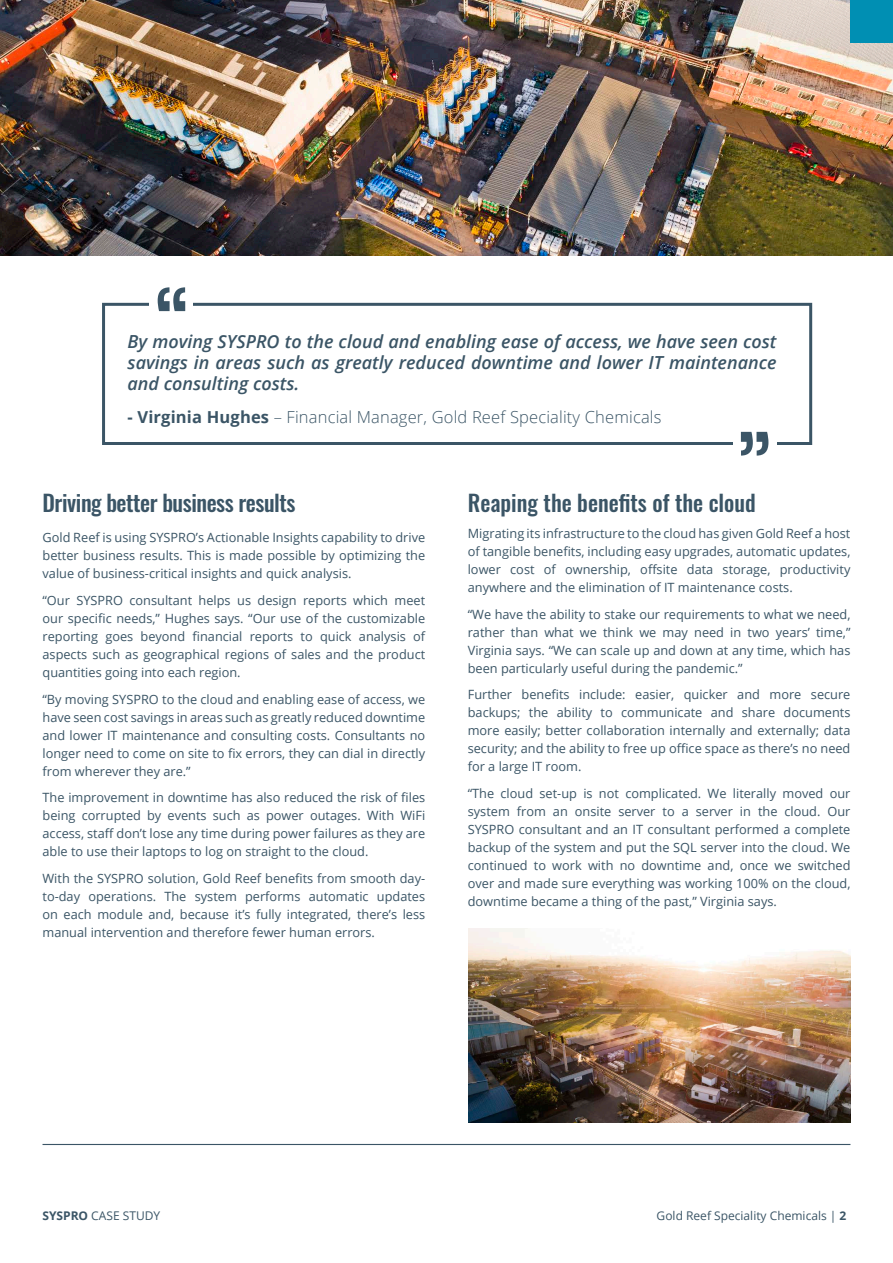
<style>
.page{position:relative;width:893px;height:1263px;background:#fff}
.page>*{position:absolute;margin:0;border:0;box-sizing:border-box;transform-origin:0 0}
.t1{font:22.5px "Oswald";letter-spacing:-.02em;color:#3b5566}
.t2{font:22.5px "Oswald";color:#3b5566}
.t3{font:italic 600 18px/21px "Open Sans";color:#3b5566;text-align:justify}
.t4{font:300 16.5px "Open Sans";letter-spacing:.01em;color:#3b5566}
.t5{font:12.75px/18px "Open Sans";color:#3b5566;text-align:justify}
.t6{font:12px "Open Sans";color:#3b5566}
.s1{font-weight:700}
</style>
<div class="page">
<div style="left:102px;top:303px;width:710px;height:142px;background:#fff;border:3px solid #3b5566"></div>
<div style="left:733px;top:424px;width:44px;height:32px;background:#fff"></div>
<svg style="left:741px;top:432px;width:27px;height:24px"></svg>
<div style="left:150px;top:290px;width:43px;height:32px;background:#fff"></div>
<svg style="left:158px;top:287px;width:27px;height:24px"></svg>
<hr style="left:43px;top:1144px;width:807px;height:1px;background:#3b5566">
<img style="left:0;top:0;width:893px;height:255px">
<div style="left:850px;top:0;width:43px;height:43px;background:#008fb3"></div>
<img style="left:468px;top:928px;width:382px;height:195px">
<p class="t3" style="left:128px;top:331px;width:650px">By moving SYSPRO to the cloud and enabling ease of access, we have seen cost savings in areas such as greatly reduced downtime and lower IT maintenance and consulting costs.</p>
<p class="t4" style="left:128px;top:406px;width:535px"><span class="s1">- Virginia Hughes</span> – Financial Manager, Gold Reef Speciality Chemicals</p>
<p class="t1" style="left:43px;top:482px;width:254px">Driving better business results</p>
<p class="t5" style="left:43px;top:528px;width:384px">Gold Reef is using SYSPRO’s Actionable Insights capability to drive better business results. This is made possible by optimizing the value of business-critical insights and quick analysis.</p>
<p class="t5" style="left:43px;top:591px;width:384px">“Our SYSPRO consultant helps us design reports which meet our specific needs,” Hughes says. “Our use of the customizable reporting goes beyond financial reports to quick analysis of aspects such as geographical regions of sales and the product quantities going into each region.</p>
<p class="t5" style="left:43px;top:689px;width:384px">“By moving SYSPRO to the cloud and enabling ease of access, we have seen cost savings in areas such as greatly reduced downtime and lower IT maintenance and consulting costs. Consultants no longer need to come on site to fix errors, they can dial in directly from wherever they are.”</p>
<p class="t5" style="left:43px;top:788px;width:384px">The improvement in downtime has also reduced the risk of files being corrupted by events such as power outages. With WiFi access, staff don’t lose any time during power failures as they are able to use their laptops to log on straight to the cloud.</p>
<p class="t5" style="left:43px;top:868px;width:384px">With the SYSPRO solution, Gold Reef benefits from smooth day&shy;to-day operations. The system performs automatic updates on each module and, because it’s fully integrated, there’s less manual intervention and therefore fewer human errors.</p>
<p class="t2" style="left:468px;top:482px;width:290px">Reaping the benefits of the cloud</p>
<p class="t5" style="left:468px;top:524px;width:384px">Migrating its infrastructure to the cloud has given Gold Reef a host of tangible benefits, including easy upgrades, automatic updates, lower cost of ownership, offsite data storage, productivity anywhere and the elimination of IT maintenance costs.</p>
<p class="t5" style="left:468px;top:605px;width:384px">“We have the ability to stake our requirements to what we need, rather than what we think we may need in two years’ time,” Virginia says. “We can scale up and down at any time, which has been particularly useful during the pandemic.”</p>
<p class="t5" style="left:468px;top:685px;width:384px">Further benefits include: easier, quicker and more secure backups; the ability to communicate and share documents more easily; better collaboration internally and externally; data security; and the ability to free up office space as there’s no need for a large IT room.</p>
<p class="t5" style="left:468px;top:784px;width:384px">“The cloud set-up is not complicated. We literally moved our system from an onsite server to a server in the cloud. Our SYSPRO consultant and an IT consultant performed a complete backup of the system and put the SQL server into the cloud. We continued to work with no downtime and, once we switched over and made sure everything was working 100% on the cloud, downtime became a thing of the past,” Virginia says.</p>
<p class="t6" style="left:42px;top:1208px;width:119px"><span class="s1">SYSPRO</span> CASE STUDY</p>
<p class="t6" style="left:657px;top:1208px;width:191px">Gold Reef Speciality Chemicals | <span class="s1">2</span></p>
</div>
